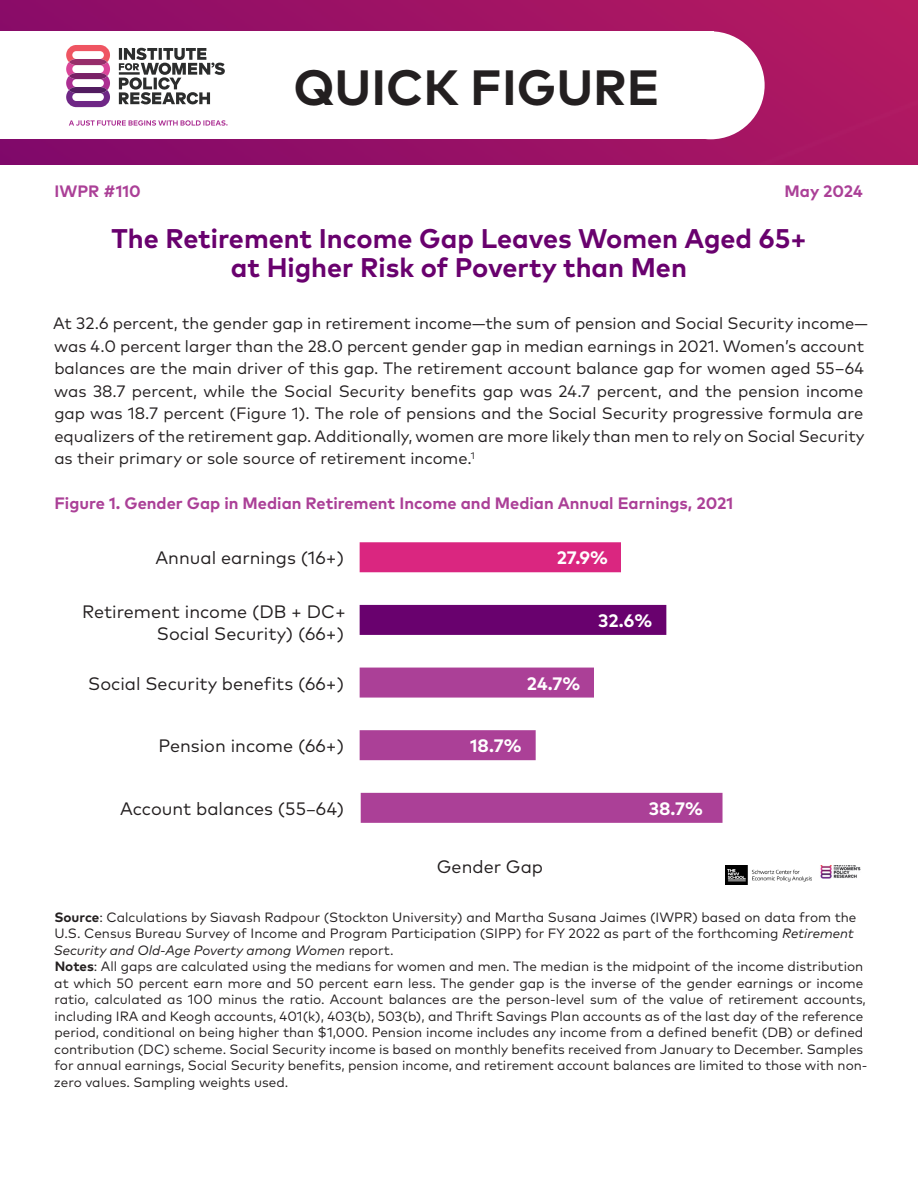
<style>
.page{position:relative;width:918px;height:1188px;background:#fff}
.page>*{position:absolute;margin:0;border:0;box-sizing:border-box;transform-origin:0 0}
.t1{font:700 49.5px "Mark Pro";color:#231f20}
.t2{font:700 27px "Mark Pro";color:#69016e}
.t3{font:18px/21.6px "Mark Pro";color:#231f20;text-align:right}
.t4{font:700 18px "Mark Pro";color:#fff}
.t5{font:16.5px/22.5px "Mark Pro";color:#231f20}
.t6{font:700 16.5px "Mark Pro";color:#ab4097}
.t7{font:13.5px/16.5px "Mark Pro";color:#231f20}
.s1{font-size:16.5px}
.s2{font-weight:700}
.s3{font-style:italic}
</style>
<div class="page">
<img style="left:0;top:0;width:918px;height:164px">
<div style="left:657px;top:31px;width:108px;height:108px;background:#fff;border-radius:50%"></div>
<div style="left:0;top:31px;width:714px;height:108px;background:#fff"></div>
<svg style="left:69px;top:120px;width:159px;height:6px"></svg>
<svg style="left:119px;top:48px;width:106px;height:57px"></svg>
<svg style="left:66px;top:45px;width:44px;height:62px"></svg>
<div style="left:360px;top:542px;width:261px;height:30px;background:#da2680"></div>
<div style="left:360px;top:605px;width:306px;height:30px;background:#69016e"></div>
<div style="left:360px;top:668px;width:234px;height:30px;background:#ab4097"></div>
<div style="left:360px;top:730px;width:176px;height:30px;background:#ab4097"></div>
<div style="left:361px;top:793px;width:362px;height:30px;background:#ab4097"></div>
<img style="left:726px;top:865px;width:86px;height:20px">
<img style="left:820px;top:866px;width:41px;height:13px">
<p class="t1" style="left:294px;top:50px;width:368px">QUICK FIGURE</p>
<p class="t6" style="left:54px;top:178px;width:88px">IWPR #110</p>
<p class="t6" style="left:785px;top:178px;width:80px">May 2024</p>
<p class="t2" style="left:112px;top:218px;width:697px">The Retirement Income Gap Leaves Women Aged 65+</p>
<p class="t2" style="left:231px;top:247px;width:458px">at Higher Risk of Poverty than Men</p>
<p class="t5" style="left:53px;top:311px;width:816px">At 32.6 percent, the gender gap in retirement income—the sum of pension and Social Security income— was 4.0 percent larger than the 28.0 percent gender gap in median earnings in 2021. Women’s account balances are the main driver of this gap. The retirement account balance gap for women aged 55–64 was 38.7 percent, while the Social Security benefits gap was 24.7 percent, and the pension income gap was 18.7 percent (Figure 1). The role of pensions and the Social Security progressive formula are equalizers of the retirement gap. Additionally, women are more likely than men to rely on Social Security as their primary or sole source of retirement income.<sup>1</sup></p>
<p class="t6" style="left:54px;top:491px;width:680px">Figure 1. Gender Gap in Median Retirement Income and Median Annual Earnings, 2021</p>
<p class="t3" style="left:155px;top:546px;width:190px">Annual earnings (16+)</p>
<p class="t4" style="left:557px;top:544px;width:53px">27.9%</p>
<p class="t3" style="left:82px;top:600px;width:265px">Retirement income (DB + DC+<br>Social Security) (66+)</p>
<p class="t4" style="left:598px;top:607px;width:56px">32.6%</p>
<p class="t3" style="left:88px;top:671px;width:257px">Social Security benefits (66+)</p>
<p class="t4" style="left:527px;top:670px;width:55px">24.7%</p>
<p class="t3" style="left:158px;top:734px;width:187px">Pension income (66+)</p>
<p class="t4" style="left:470px;top:732px;width:53px">18.7%</p>
<p class="t3" style="left:120px;top:796px;width:225px">Account balances (55<span class="s1">–</span>64)</p>
<p class="t4" style="left:649px;top:795px;width:56px">38.7%</p>
<p class="t3" style="left:437px;top:854px;width:108px">Gender Gap</p>
<p class="t7" style="left:54px;top:907px;width:804px"><span class="s2">Source</span>: Calculations by Siavash Radpour (Stockton University) and Martha Susana Jaimes (IWPR) based on data from the<br>U.S. Census Bureau Survey of Income and Program Participation (SIPP) for FY 2022 as part of the forthcoming <span class="s3">Retirement<br>Security and Old-Age Poverty among Women</span> report.</p>
<p class="t7" style="left:54px;top:957px;width:815px"><span class="s2">Notes</span>: All gaps are calculated using the medians for women and men. The median is the midpoint of the income distribution at which 50 percent earn more and 50 percent earn less. The gender gap is the inverse of the gender earnings or income ratio, calculated as 100 minus the ratio. Account balances are the person-level sum of the value of retirement accounts, including IRA and Keogh accounts, 401(k), 403(b), 503(b), and Thrift Savings Plan accounts as of the last day of the reference period, conditional on being higher than $1,000. Pension income includes any income from a defined benefit (DB) or defined contribution (DC) scheme. Social Security income is based on monthly benefits received from January to December. Samples for annual earnings, Social Security benefits, pension income, and retirement account balances are limited to those with non&shy;zero values. Sampling weights used.</p>
</div>
